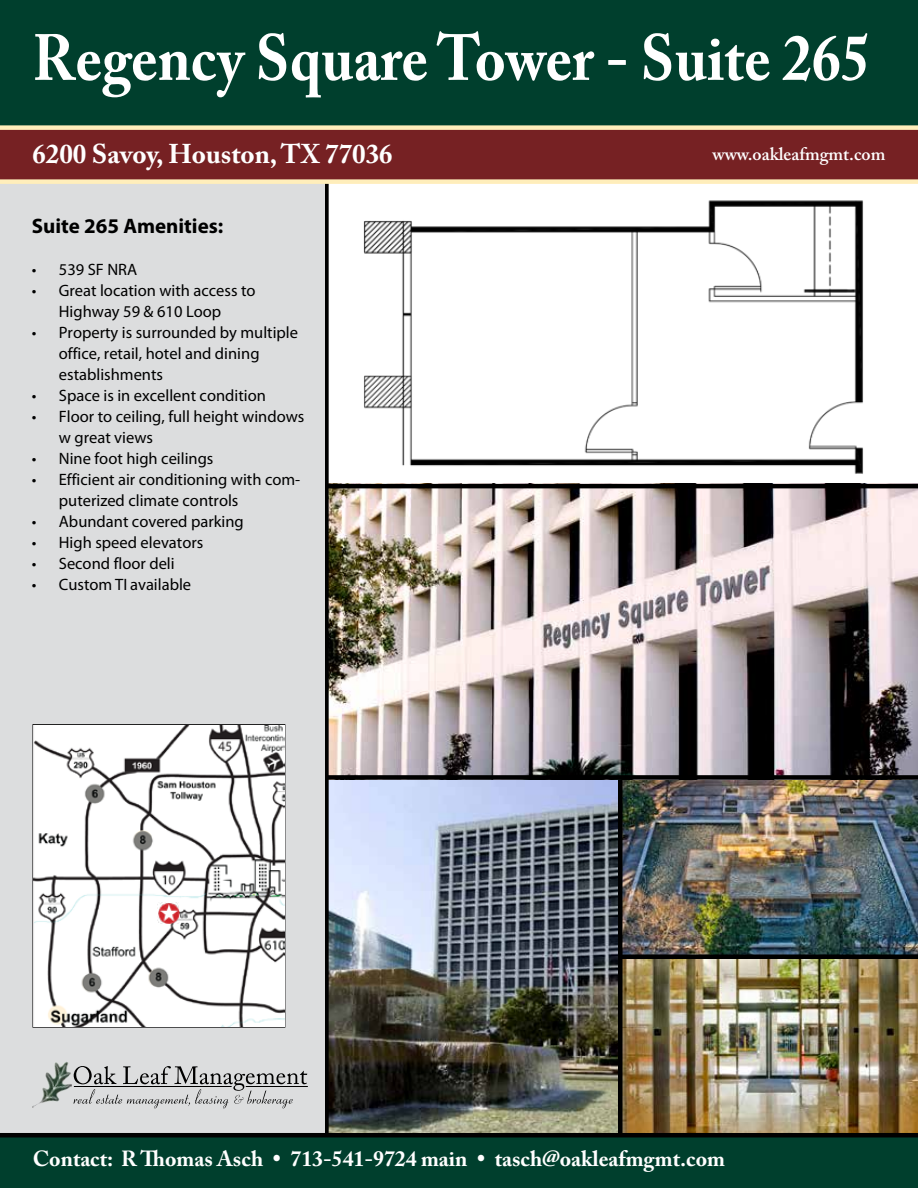
<style>
.page{position:relative;width:918px;height:1188px;background:#fff}
.page>*{position:absolute;margin:0;border:0;box-sizing:border-box;transform-origin:0 0}
.t1{font:700 64.5px "Adobe Caslon Pro";color:#fff;scale:.91 1}
.t2{font:700 27px "Adobe Caslon Pro";color:#fff}
.t3{font:700 21.75px "Adobe Caslon Pro";color:#fff}
.t4{font:700 21px "Myriad Pro";color:#000}
.t5{font:600 18px "Adobe Caslon Pro";color:#fff}
.t6{font:16.5px/21px "Myriad Pro";color:#000}
</style>
<div class="page">
<img style="left:329px;top:781px;width:289px;height:352px">
<img style="left:622px;top:959px;width:296px;height:174px">
<img style="left:622px;top:780px;width:296px;height:174px">
<img style="left:329px;top:488px;width:589px;height:287px">
<img style="left:350px;top:200px;width:538px;height:302px">
<div style="left:0;top:0;width:918px;height:130px;background:#003f2d"></div>
<hr style="left:324px;top:484px;width:594px;height:4px;background:#000">
<hr style="left:618px;top:780px;width:4px;height:354px;background:#000">
<div style="left:324px;top:173px;width:5px;height:982px;background:#000"></div>
<div style="left:618px;top:954px;width:300px;height:5px;background:#000"></div>
<div style="left:324px;top:775px;width:594px;height:5px;background:#000"></div>
<div style="left:0;top:173px;width:324px;height:1015px;background:#dcddde"></div>
<div style="left:0;top:127px;width:918px;height:55px;background:#762123"></div>
<div style="left:0;top:125px;width:918px;height:5px;background:#feb"></div>
<div style="left:0;top:179px;width:918px;height:5px;background:#feb"></div>
<div style="left:0;top:1137px;width:918px;height:51px;background:#003f2d"></div>
<hr style="left:246px;top:1086px;width:62px;height:1px;background:#000">
<img style="left:32px;top:1062px;width:40px;height:46px">
<svg style="left:73px;top:1066px;width:234px;height:42px"></svg>
<img style="left:33px;top:725px;width:251px;height:302px">
<hr style="left:0;top:1133px;width:918px;height:4px;background:#000">
<img style="left:157px;top:902px;width:22px;height:21px">
<h1 class="t1" style="left:32px;top:20px;width:922px">Regency Square Tower - Suite 265</h1>
<h2 class="t2" style="left:32px;top:138px;width:362px">6200 Savoy, Houston, TX 77036</h2>
<p class="t4" style="left:32px;top:214px;width:193px">Suite 265 Amenities:</p>
<p class="t6" style="left:32px;top:259px;width:107px">• 539 SF NRA</p>
<p class="t6" style="left:32px;top:280px;width:225px;text-align:center">• Great location with access to<br>Highway 59 &amp; 610 Loop</p>
<p class="t6" style="left:59px;top:322px;width:241px;text-indent:-27px">• Property is surrounded by multiple office, retail, hotel and dining establishments</p>
<p class="t6" style="left:32px;top:385px;width:236px">• Space is in excellent condition</p>
<p class="t6" style="left:59px;top:406px;width:247px;text-indent:-27px">• Floor to ceiling, full height windows w great views</p>
<p class="t6" style="left:32px;top:448px;width:183px">• Nine foot high ceilings</p>
<p class="t6" style="left:59px;top:469px;width:243px;text-indent:-27px">• Efficient air conditioning with com&shy;puterized climate controls</p>
<p class="t6" style="left:32px;top:511px;width:213px">• Abundant covered parking</p>
<p class="t6" style="left:32px;top:532px;width:173px">• High speed elevators</p>
<p class="t6" style="left:32px;top:553px;width:144px">• Second floor deli</p>
<p class="t6" style="left:32px;top:574px;width:161px">• Custom TI available</p>
<p class="t5" style="left:713px;top:143px;width:174px">www.oakleafmgmt.com</p>
<h3 class="t3" style="left:33px;top:1145px;width:694px">Contact: R Thomas Asch • 713-541-9724 main • tasch@oakleafmgmt.com</h3>
</div>
